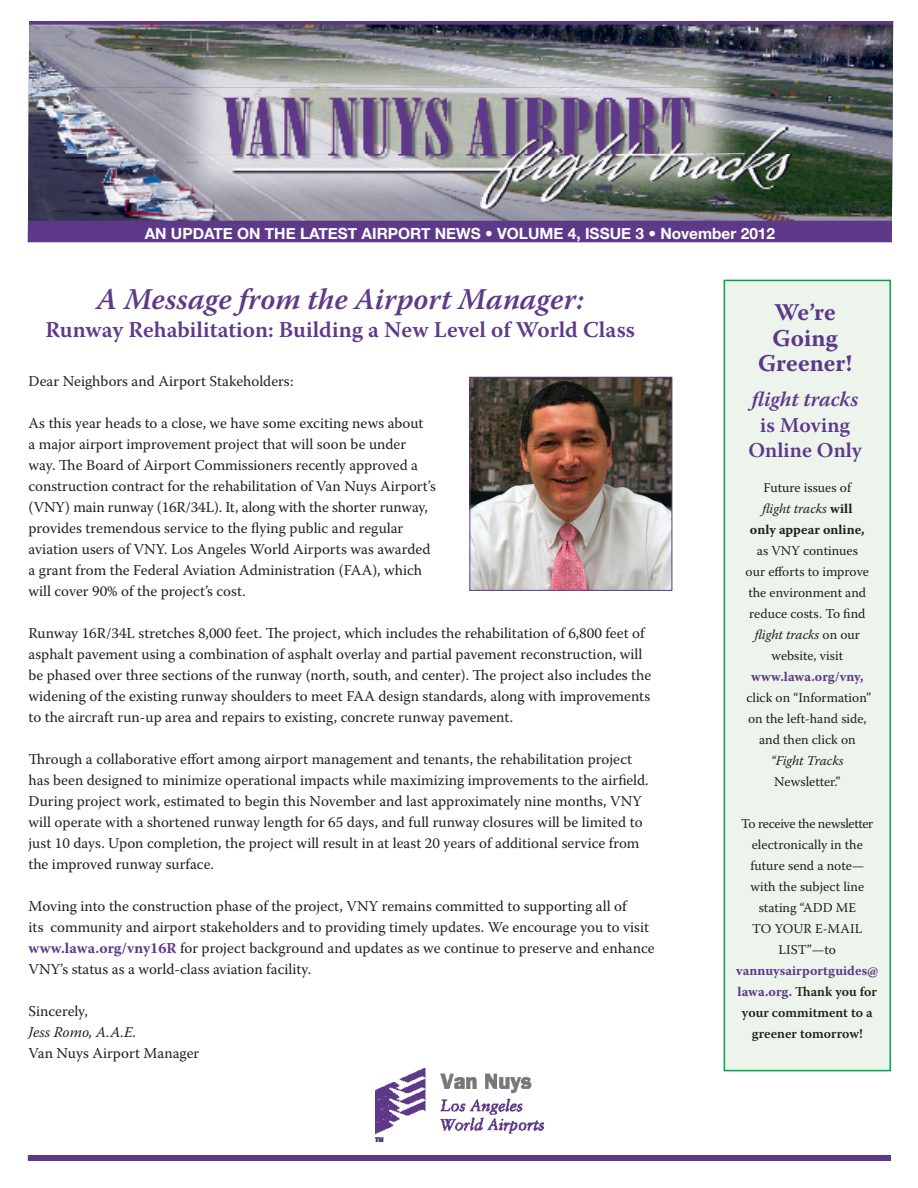
<style>
.page{position:relative;width:918px;height:1188px;background:#fff}
.page>*{position:absolute;margin:0;border:0;box-sizing:border-box;transform-origin:0 0}
.t1{font:italic 600 30px "Warnock Pro";color:#5e398a}
.t2{font:700 24px/25.5px "Warnock Pro";color:#5e398a;text-align:center}
.t3{font:600 22.5px "Warnock Pro";color:#5e398a}
.t4{font:600 21px/25.5px "Warnock Pro";letter-spacing:.005em;color:#5e398a;text-align:center}
.t5{font:italic 600 21px "Warnock Pro";color:#5e398a}
.t6{font:700 15.45px "Helvetica Neue";color:#fff}
.t7{font:15px/21px "Warnock Pro";color:#231f20}
.t8{font:italic 15px "Warnock Pro";color:#231f20}
.t9{font:13.5px/21px "Warnock Pro";color:#231f20;text-align:center}
.t10{font:600 13.5px/21px "Warnock Pro";color:#231f20;text-align:center}
.t11{font:700 13.5px/21px "Warnock Pro";color:#231f20;text-align:center}
.t12{font:700 13.5px "Warnock Pro";letter-spacing:.01em;color:#5e398a}
.t13{font:italic 13.5px "Warnock Pro";letter-spacing:-.01em;color:#231f20}
.s1{font-weight:700;color:#5e398a}
.s2{font-weight:400}
.s3{font-weight:400;font-style:italic}
.s4{font-style:italic}
</style>
<div class="page">
<img style="left:376px;top:1068px;width:167px;height:73px">
<div style="left:724px;top:280px;width:167px;height:791px;background:#ecf4eb;border:2px solid #00a44b"></div>
<img style="left:28px;top:21px;width:865px;height:221px">
<div style="left:28px;top:1155px;width:863px;height:6px;background:#5e398a"></div>
<img style="left:472px;top:379px;width:198px;height:210px">
<div style="left:470px;top:377px;width:202px;height:214px;border:1px solid #5e398a"></div>
<p class="t6" style="left:145px;top:224px;width:632px">AN UPDATE ON THE LATEST AIRPORT NEWS • VOLUME 4, ISSUE 3 • NOVEMBER 2012</p>
<h1 class="t1" style="left:97px;top:281px;width:489px">A Message from the Airport Manager:</h1>
<h3 class="t3" style="left:46px;top:316px;width:591px">Runway Rehabilitation: Building a New Level of World Class</h3>
<p class="t7" style="left:28px;top:371px;width:266px">Dear Neighbors and Airport Stakeholders:</p>
<p class="t7" style="left:28px;top:413px;width:409px">As this year heads to a close, we have some exciting news about<br>a major airport improvement project that will soon be under way. The Board of Airport Commissioners recently approved a construction contract for the rehabilitation of Van Nuys Airport’s (VNY) main runway (16R/34L). It, along with the shorter runway, provides tremendous service to the flying public and regular aviation users of VNY. Los Angeles World Airports was awarded a grant from the Federal Aviation Administration (FAA), which will cover 90% of the project’s cost.</p>
<p class="t7" style="left:28px;top:623px;width:624px">Runway 16R/34L stretches 8,000 feet. The project, which includes the rehabilitation of 6,800 feet of asphalt pavement using a combination of asphalt overlay and partial pavement reconstruction, will be phased over three sections of the runway (north, south, and center). The project also includes the widening of the existing runway shoulders to meet FAA design standards, along with improvements to the aircraft run-up area and repairs to existing, concrete runway pavement.</p>
<p class="t7" style="left:28px;top:749px;width:622px">Through a collaborative effort among airport management and tenants, the rehabilitation project has been designed to minimize operational impacts while maximizing improvements to the airfield.<br>During project work, estimated to begin this November and last approximately nine months, VNY will operate with a shortened runway length for 65 days, and full runway closures will be limited to just 10 days. Upon completion, the project will result in at least 20 years of additional service from the improved runway surface.</p>
<p class="t7" style="left:28px;top:896px;width:628px">Moving into the construction phase of the project, VNY remains committed to supporting all of<br>its community and airport stakeholders and to providing timely updates. We encourage you to visit <span class="s1">www.lawa.org/vny16R</span> for project background and updates as we continue to preserve and enhance VNY’s status as a world-class aviation facility.</p>
<p class="t7" style="left:28px;top:1001px;width:61px">Sincerely,</p>
<p class="t8" style="left:28px;top:1023px;width:110px">Jess Romo, A.A.E.</p>
<p class="t7" style="left:28px;top:1043px;width:172px">Van Nuys Airport Manager</p>
<h2 class="t2" style="left:758px;top:299px;width:96px">We’re<br>Going<br>Greener!</h2>
<h3 class="t5" style="left:752px;top:387px;width:108px">flight tracks</h3>
<h3 class="t4" style="left:748px;top:412px;width:115px">is Moving<br>Online Only</h3>
<p class="t11" style="left:750px;top:477px;width:116px"><span class="s2">Future issues of </span><span class="s3">flight tracks</span> will only appear online,</p>
<p class="t9" style="left:746px;top:540px;width:125px">as VNY continues our efforts to improve the environment and reduce costs. To find <span class="s4">flight tracks</span> on our website, visit</p>
<p class="t12" style="left:751px;top:668px;width:114px">www.lawa.org/vny,</p>
<p class="t9" style="left:746px;top:687px;width:126px">click on “Information” on the left-hand side, and then click on</p>
<p class="t13" style="left:771px;top:752px;width:74px">“Fight Tracks</p>
<p class="t9" style="left:774px;top:771px;width:68px">Newsletter.”</p>
<p class="t9" style="left:741px;top:813px;width:134px">To receive the newsletter electronically in the future send a note— with the subject line stating “ADD ME<br>TO YOUR E-MAIL<br>LIST”—to</p>
<p class="t10" style="left:736px;top:960px;width:144px"><span class="s1">vannuysairportguides@ lawa.org.</span> Thank you for your commitment to a greener tomorrow!</p>
</div>
